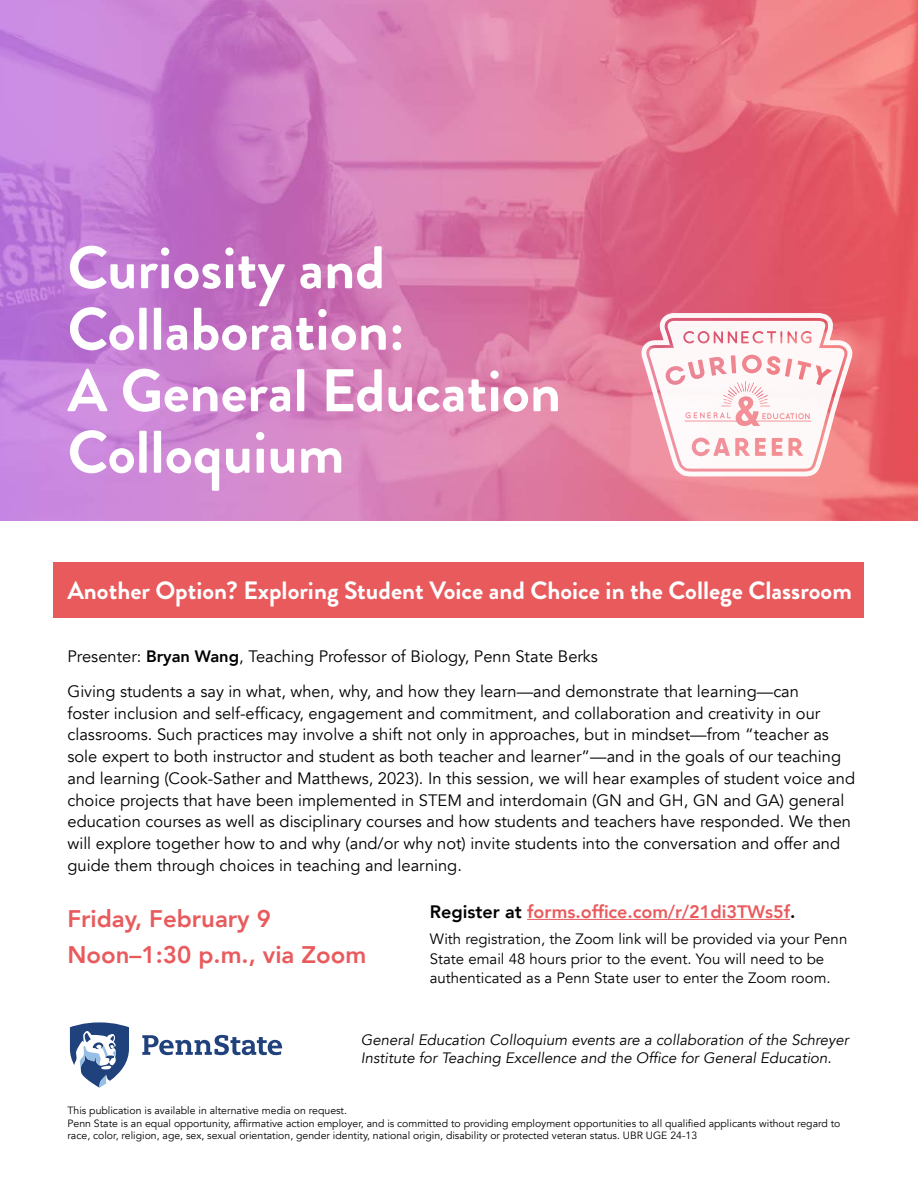
<style>
.page{position:relative;width:918px;height:1188px;background:#fff}
.page>*{position:absolute;margin:0;border:0;box-sizing:border-box;transform-origin:0 0}
.t1{font:700 60px/61.5px "Brandon Grotesque";color:#fff}
.t2{font:700 25.05px "Brandon Grotesque";color:#fff}
.t3{font:800 24px "Avenir";color:#e95a5d}
.t4{font:800 18px "Avenir";color:#e95a5d}
.t5{font:16.5px/21.8px "Avenir";color:#000}
.t6{font:15px/19.5px "Avenir";color:#000}
.t7{font:italic 15px/18px "Avenir";color:#000}
.t8{font:10.5px/12.6px "Avenir";color:#000}
.s1{font-weight:800}
.s2{color:#000}
</style>
<div class="page">
<img style="left:0;top:0;width:918px;height:521px">
<hr style="left:527px;top:919px;width:263px;height:1px;background:#e95a5d">
<svg style="left:69px;top:1022px;width:60px;height:66px"></svg>
<svg style="left:142px;top:1035px;width:140px;height:20px"></svg>
<svg style="left:640px;top:313px;width:213px;height:163px"></svg>
<div style="left:54px;top:562px;width:810px;height:56px;background:#e95a5d"></div>
<h1 class="t1" style="left:68px;top:238px;width:339px">Curiosity and<br>Collaboration:</h1>
<h1 class="t1" style="left:68px;top:361px;width:495px">A General Education<br>Colloquium</h1>
<h2 class="t2" style="left:68px;top:572px;width:786px">Another Option? Exploring Student Voice and Choice in the College Classroom</h2>
<p class="t5" style="left:68px;top:645px;width:532px">Presenter: <span class="s1">Bryan Wang</span>, Teaching Professor of Biology, Penn State Berks</p>
<p class="t5" style="left:68px;top:681px;width:789px">Giving students a say in what, when, why, and how they learn—and demonstrate that learning—can<br>foster inclusion and self-efficacy, engagement and commitment, and collaboration and creativity in our classrooms. Such practices may involve a shift not only in approaches, but in mindset—from “teacher as sole expert to both instructor and student as both teacher and learner”—and in the goals of our teaching and learning (Cook-Sather and Matthews, 2023). In this session, we will hear examples of student voice and choice projects that have been implemented in STEM and interdomain (GN and GH, GN and GA) general education courses as well as disciplinary courses and how students and teachers have responded. We then will explore together how to and why (and/or why not) invite students into the conversation and offer and guide them through choices in teaching and learning.</p>
<p class="t3" style="left:68px;top:900px;width:205px">Friday, February 9</p>
<p class="t3" style="left:68px;top:936px;width:300px">Noon–1:30 p.m., via Zoom</p>
<p class="t4" style="left:430px;top:898px;width:367px"><span class="s2">Register at</span> forms.office.com/r/21di3TWs5f<span class="s2">.</span></p>
<p class="t6" style="left:430px;top:930px;width:419px">With registration, the Zoom link will be provided via your Penn<br>State email 48 hours prior to the event. You will need to be authenticated as a Penn State user to enter the Zoom room.</p>
<p class="t7" style="left:361px;top:1031px;width:490px">General Education Colloquium events are a collaboration of the Schreyer<br>Institute for Teaching Excellence and the Office for General Education.</p>
<p class="t8" style="left:68px;top:1105px;width:281px">This publication is available in alternative media on request.</p>
<p class="t8" style="left:68px;top:1117px;width:774px">Penn State is an equal opportunity, affirmative action employer, and is committed to providing employment opportunities to all qualified applicants without regard to race, color, religion, age, sex, sexual orientation, gender identity, national origin, disability or protected veteran status. UBR UGE 24-13</p>
</div>
